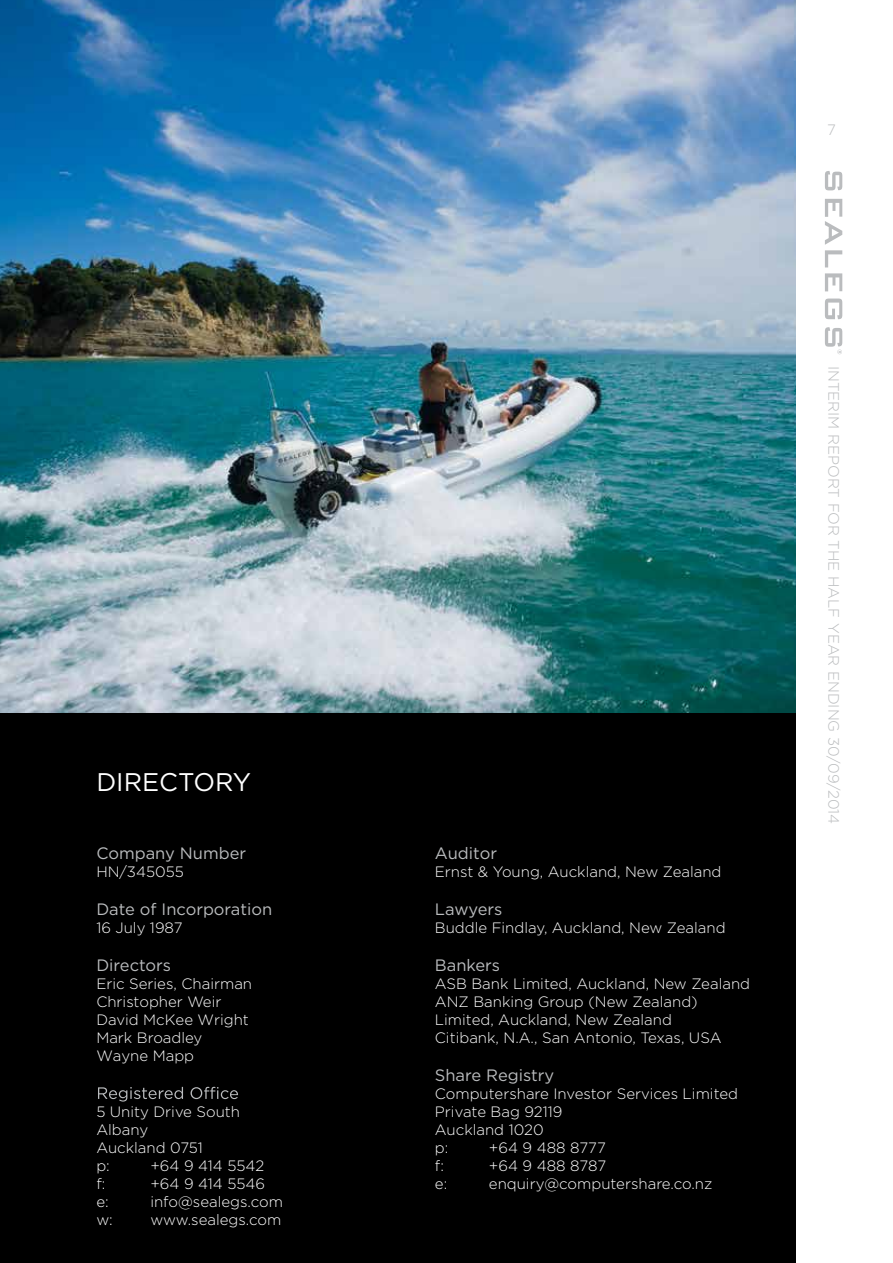
<style>
.page{position:relative;width:893px;height:1263px;background:#fff}
.page>*{position:absolute;margin:0;border:0;box-sizing:border-box;transform-origin:0 0}
.t1{font:25.5px "Gotham HTF";color:#fff}
.t2{font:16.5px "Gotham HTF";color:#babcbe}
.t3{font:300 15px/18px "Gotham HTF";color:#fff}
.t4{font:300 15px "Gotham HTF";color:#babcbe}
</style>
<div class="page">
<svg style="left:825px;top:171px;width:17px;height:183px"></svg>
<div style="left:0;top:712px;width:795px;height:551px;background:#000"></div>
<svg style="left:98px;top:1087px;width:140px;height:14px"></svg>
<img style="left:0;top:0;width:795px;height:712px">
<h1 class="t1" style="left:96px;top:768px;width:156px">DIRECTORY</h1>
<p class="t2" style="left:96px;top:844px;width:151px">Company Number</p>
<p class="t3" style="left:96px;top:863px;width:89px">HN/345055</p>
<p class="t2" style="left:96px;top:900px;width:177px">Date of Incorporation</p>
<p class="t3" style="left:96px;top:919px;width:88px">16 July 1987</p>
<p class="t2" style="left:96px;top:956px;width:76px">Directors</p>
<p class="t3" style="left:96px;top:975px;width:157px">Eric Series, Chairman<br>Christopher Weir<br>David McKee Wright<br>Mark Broadley<br>Wayne Mapp</p>
<p class="t3" style="left:96px;top:1102px;width:145px">5 Unity Drive South<br>Albany<br>Auckland 0751<br>p:</p>
<p class="t3" style="left:150px;top:1156px;width:115px">+64 9 414 5542</p>
<p class="t3" style="left:96px;top:1174px;width:11px">f:</p>
<p class="t3" style="left:150px;top:1174px;width:116px">+64 9 414 5546</p>
<p class="t3" style="left:96px;top:1192px;width:14px">e:</p>
<p class="t3" style="left:150px;top:1192px;width:134px">info@sealegs.com</p>
<p class="t3" style="left:96px;top:1210px;width:18px">w:</p>
<p class="t3" style="left:150px;top:1210px;width:132px">www.sealegs.com</p>
<p class="t4" style="left:827px;top:122px;width:10px">7</p>
<p class="t2" style="left:435px;top:844px;width:64px">Auditor</p>
<p class="t3" style="left:435px;top:863px;width:288px">Ernst &amp; Young, Auckland, New Zealand</p>
<p class="t2" style="left:435px;top:900px;width:69px">Lawyers</p>
<p class="t3" style="left:435px;top:919px;width:292px">Buddle Findlay, Auckland, New Zealand</p>
<p class="t2" style="left:435px;top:956px;width:67px">Bankers</p>
<p class="t3" style="left:435px;top:975px;width:317px">ASB Bank Limited, Auckland, New Zealand ANZ Banking Group (New Zealand)<br>Limited, Auckland, New Zealand<br>Citibank, N.A., San Antonio, Texas, USA</p>
<p class="t2" style="left:435px;top:1066px;width:121px">Share Registry</p>
<p class="t3" style="left:435px;top:1084px;width:305px">Computershare Investor Services Limited<br>Private Bag 92119<br>Auckland 1020<br>p:</p>
<p class="t3" style="left:489px;top:1138px;width:118px">+64 9 488 8777</p>
<p class="t3" style="left:435px;top:1156px;width:11px">f:</p>
<p class="t3" style="left:489px;top:1156px;width:119px">+64 9 488 8787</p>
<p class="t3" style="left:435px;top:1174px;width:14px">e:</p>
<p class="t3" style="left:489px;top:1174px;width:225px">enquiry@computershare.co.nz</p>
<p class="t4" style="left:842px;top:366px;width:460px;rotate:90deg">INTERIM REPORT FOR THE HALF YEAR ENDING 30/09/2014</p>
</div>
